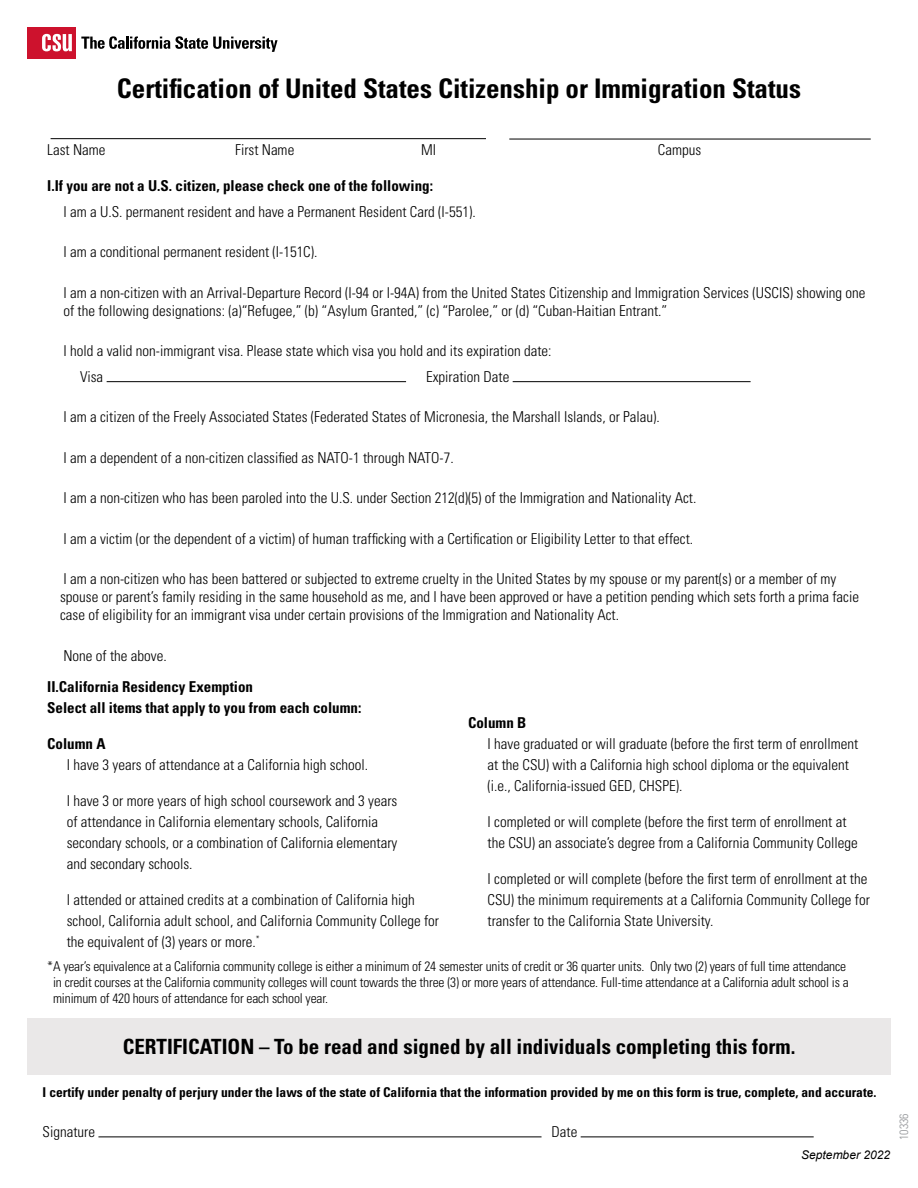
<style>
.page{position:relative;width:918px;height:1188px;background:#fff}
.page>*{position:absolute;margin:0;border:0;box-sizing:border-box;transform-origin:0 0}
.t1{font:700 condensed 27px "Univers";color:#000}
.t2{font:700 condensed 21px "Univers";color:#000}
.t3{font:300 condensed 15px/21px "Univers";color:#000}
.t4{font:700 condensed 15px/21px "Univers";color:#000}
.t5{font:300 condensed 13.5px/16.2px "Univers";letter-spacing:-.01em;color:#000}
.t6{font:700 condensed 13.5px "Univers";color:#000}
.t7{font:italic 12px "Arial";color:#000}
.t8{font:300 condensed 12px "Univers LT Std";color:#939598}
</style>
<div class="page">
<div style="left:27px;top:27px;width:49px;height:31px;background:#cd122d"></div>
<svg style="left:42px;top:34px;width:30px;height:18px"></svg>
<svg style="left:81px;top:36px;width:197px;height:16px"></svg>
<hr style="left:51px;top:138px;width:435px;height:1px;background:#000">
<hr style="left:509px;top:139px;width:362px;height:1px;background:#000">
<hr style="left:107px;top:381px;width:299px;height:1px;background:#000">
<hr style="left:513px;top:381px;width:238px;height:1px;background:#000">
<div style="left:27px;top:1018px;width:864px;height:57px;background:#eae8e8"></div>
<hr style="left:98px;top:1137px;width:444px;height:1px;background:#000">
<hr style="left:581px;top:1137px;width:233px;height:1px;background:#000">
<h1 class="t1" style="left:117px;top:72px;width:686px">Certification of United States Citizenship or Immigration Status</h1>
<p class="t3" style="left:47px;top:139px;width:60px">Last Name</p>
<p class="t3" style="left:235px;top:139px;width:61px">First Name</p>
<p class="t3" style="left:421px;top:139px;width:16px">MI</p>
<p class="t3" style="left:658px;top:139px;width:45px">Campus</p>
<p class="t4" style="left:47px;top:175px;width:387px">I.If you are not a U.S. citizen, please check one of the following:</p>
<p class="t3" style="left:63px;top:201px;width:414px">I am a U.S. permanent resident and have a Permanent Resident Card (I-551).</p>
<p class="t3" style="left:63px;top:241px;width:256px">I am a conditional permanent resident (I-151C).</p>
<p class="t3" style="left:63px;top:283px;width:804px;line-height:18px">I am a non-citizen with an Arrival-Departure Record (I-94 or I-94A) from the United States Citizenship and Immigration Services (USCIS) showing one of the following designations: (a)“Refugee,” (b) “Asylum Granted,” (c) “Parolee,” or (d) “Cuban-Haitian Entrant.”</p>
<p class="t3" style="left:80px;top:338px;width:473px;line-height:25.5px;text-indent:-17px">I hold a valid non-immigrant visa. Please state which visa you hold and its expiration date:<br>Visa</p>
<p class="t3" style="left:426px;top:366px;width:85px">Expiration Date</p>
<p class="t3" style="left:63px;top:406px;width:598px">I am a citizen of the Freely Associated States (Federated States of Micronesia, the Marshall Islands, or Palau).</p>
<p class="t3" style="left:63px;top:447px;width:392px">I am a dependent of a non-citizen classified as NATO-1 through NATO-7.</p>
<p class="t3" style="left:63px;top:487px;width:634px">I am a non-citizen who has been paroled into the U.S. under Section 212(d)(5) of the Immigration and Nationality Act.</p>
<p class="t3" style="left:63px;top:528px;width:631px">I am a victim (or the dependent of a victim) of human trafficking with a Certification or Eligibility Letter to that effect.</p>
<p class="t3" style="left:60px;top:570px;width:800px;line-height:18px">I am a non-citizen who has been battered or subjected to extreme cruelty in the United States by my spouse or my parent(s) or a member of my spouse or parent’s family residing in the same household as me, and I have been approved or have a petition pending which sets forth a prima facie case of eligibility for an immigrant visa under certain provisions of the Immigration and Nationality Act.</p>
<p class="t3" style="left:63px;top:645px;width:105px">None of the above.</p>
<p class="t4" style="left:47px;top:676px;width:316px">II.California Residency Exemption<br>Select all items that apply to you from each column:</p>
<p class="t4" style="left:47px;top:733px;width:60px">Column A</p>
<p class="t3" style="left:67px;top:754px;width:303px">I have 3 years of attendance at a California high school.</p>
<p class="t3" style="left:67px;top:790px;width:332px">I have 3 or more years of high school coursework and 3 years of attendance in California elementary schools, California secondary schools, or a combination of California elementary and secondary schools.</p>
<p class="t3" style="left:67px;top:889px;width:374px">I attended or attained credits at a combination of California high school, California adult school, and California Community College for the equivalent of (3) years or more.<sup>*</sup></p>
<p class="t4" style="left:468px;top:712px;width:60px">Column B</p>
<p class="t3" style="left:488px;top:733px;width:372px">I have graduated or will graduate (before the first term of enrollment at the CSU) with a California high school diploma or the equivalent (i.e., California-issued GED, CHSPE).</p>
<p class="t3" style="left:488px;top:811px;width:372px">I completed or will complete (before the first term of enrollment at the CSU) an associate’s degree from a California Community College</p>
<p class="t3" style="left:488px;top:868px;width:384px">I completed or will complete (before the first term of enrollment at the<br>CSU) the minimum requirements at a California Community College for transfer to the California State University.</p>
<p class="t5" style="left:53px;top:958px;width:797px;text-indent:-6px">*A year’s equivalence at a California community college is either a minimum of 24 semester units of credit or 36 quarter units. Only two (2) years of full time attendance in credit courses at the California community colleges will count towards the three (3) or more years of attendance. Full-time attendance at a California adult school is a minimum of 420 hours of attendance for each school year.</p>
<h2 class="t2" style="left:123px;top:1034px;width:674px">CERTIFICATION – To be read and signed by all individuals completing this form.</h2>
<p class="t6" style="left:43px;top:1083px;width:835px">I certify under penalty of perjury under the laws of the state of California that the information provided by me on this form is true, complete, and accurate.</p>
<p class="t3" style="left:43px;top:1121px;width:54px">Signature</p>
<p class="t3" style="left:552px;top:1121px;width:27px">Date</p>
<p class="t7" style="left:801px;top:1147px;width:90px">September 2022</p>
<p class="t8" style="left:897px;top:1140px;width:28px;rotate:-90deg">10336</p>
</div>
